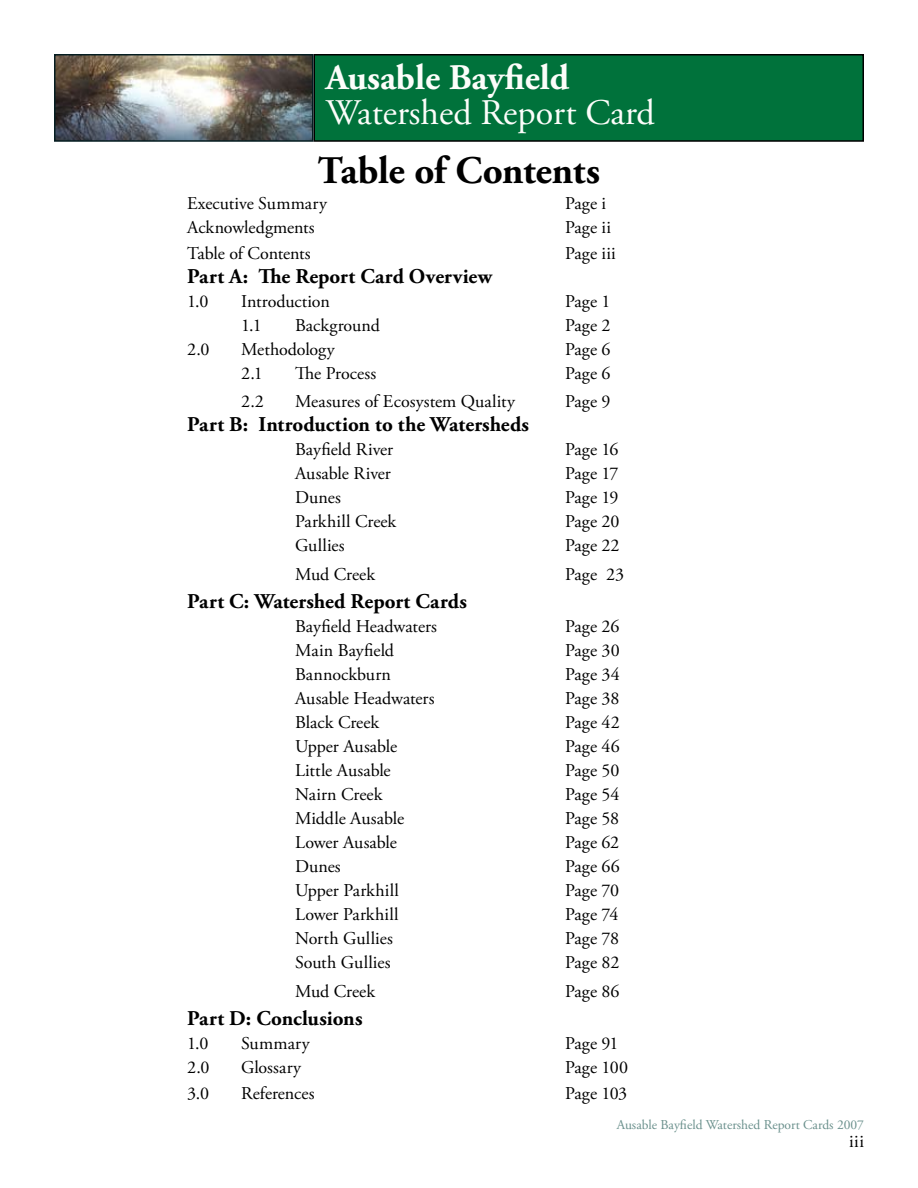
<style>
.page{position:relative;width:918px;height:1188px;background:#fff}
.page>*{position:absolute;margin:0;border:0;box-sizing:border-box;transform-origin:0 0}
.t1{font:700 39px "Adobe Garamond Pro";letter-spacing:-.01em;color:#000}
.t2{font:36px "Adobe Garamond Pro";color:#fcfdfa}
.t3{font:700 36px "Adobe Garamond Pro";color:#fcfdfa}
.t4{font:700 21px "Adobe Garamond Pro";letter-spacing:.005em;color:#000}
.t5{font:18px "Adobe Garamond Pro";color:#000}
.t6{font:13.5px "Adobe Garamond Pro";color:#6a908c}
</style>
<div class="page">
<div style="left:314px;top:55px;width:549px;height:86px;background:#00723b"></div>
<div style="left:314px;top:54px;width:550px;height:88px;border:2px solid #000"></div>
<img style="left:57px;top:57px;width:254px;height:82px">
<div style="left:54px;top:54px;width:260px;height:88px;border:2px solid #051d21"></div>
<h2 class="t3" style="left:326px;top:56px;width:245px">Ausable Bayfield</h2>
<h2 class="t2" style="left:326px;top:91px;width:331px">Watershed Report Card</h2>
<h1 class="t1" style="left:318px;top:147px;width:284px">Table of Contents</h1>
<p class="t5" style="left:187px;top:193px;width:141px">Executive Summary</p>
<p class="t5" style="left:565px;top:193px;width:43px">Page i</p>
<p class="t5" style="left:187px;top:217px;width:129px">Acknowledgments</p>
<p class="t5" style="left:565px;top:217px;width:47px">Page ii</p>
<p class="t5" style="left:187px;top:242px;width:125px">Table of Contents</p>
<p class="t5" style="left:565px;top:242px;width:52px">Page iii</p>
<p class="t4" style="left:187px;top:264px;width:307px">Part A: The Report Card Overview</p>
<p class="t5" style="left:187px;top:290px;width:23px">1.0</p>
<p class="t5" style="left:241px;top:290px;width:90px">Introduction</p>
<p class="t5" style="left:565px;top:290px;width:47px">Page 1</p>
<p class="t5" style="left:241px;top:314px;width:22px">1.1</p>
<p class="t5" style="left:295px;top:314px;width:86px">Background</p>
<p class="t5" style="left:565px;top:314px;width:47px">Page 2</p>
<p class="t5" style="left:187px;top:338px;width:24px">2.0</p>
<p class="t5" style="left:241px;top:338px;width:95px">Methodology</p>
<p class="t5" style="left:565px;top:338px;width:47px">Page 6</p>
<p class="t5" style="left:241px;top:362px;width:23px">2.1</p>
<p class="t5" style="left:295px;top:362px;width:83px">The Process</p>
<p class="t5" style="left:565px;top:362px;width:47px">Page 6</p>
<p class="t5" style="left:241px;top:391px;width:24px">2.2</p>
<p class="t5" style="left:295px;top:391px;width:221px">Measures of Ecosystem Quality</p>
<p class="t5" style="left:565px;top:391px;width:47px">Page 9</p>
<p class="t4" style="left:187px;top:413px;width:344px">Part B: Introduction to the Watersheds</p>
<p class="t5" style="left:295px;top:439px;width:100px">Bayfield River</p>
<p class="t5" style="left:565px;top:439px;width:55px">Page 16</p>
<p class="t5" style="left:295px;top:463px;width:97px">Ausable River</p>
<p class="t5" style="left:565px;top:463px;width:55px">Page 17</p>
<p class="t5" style="left:295px;top:487px;width:47px">Dunes</p>
<p class="t5" style="left:565px;top:487px;width:55px">Page 19</p>
<p class="t5" style="left:295px;top:511px;width:103px">Parkhill Creek</p>
<p class="t5" style="left:565px;top:511px;width:56px">Page 20</p>
<p class="t5" style="left:295px;top:535px;width:51px">Gullies</p>
<p class="t5" style="left:565px;top:535px;width:56px">Page 22</p>
<p class="t5" style="left:295px;top:563px;width:81px">Mud Creek</p>
<p class="t5" style="left:565px;top:563px;width:60px">Page 23</p>
<p class="t4" style="left:187px;top:590px;width:281px">Part C: Watershed Report Cards</p>
<p class="t5" style="left:295px;top:616px;width:143px">Bayfield Headwaters</p>
<p class="t5" style="left:565px;top:616px;width:56px">Page 26</p>
<p class="t5" style="left:295px;top:640px;width:100px">Main Bayfield</p>
<p class="t5" style="left:565px;top:640px;width:56px">Page 30</p>
<p class="t5" style="left:295px;top:664px;width:97px">Bannockburn</p>
<p class="t5" style="left:565px;top:664px;width:56px">Page 34</p>
<p class="t5" style="left:295px;top:688px;width:141px">Ausable Headwaters</p>
<p class="t5" style="left:565px;top:688px;width:56px">Page 38</p>
<p class="t5" style="left:295px;top:712px;width:86px">Black Creek</p>
<p class="t5" style="left:565px;top:712px;width:56px">Page 42</p>
<p class="t5" style="left:295px;top:736px;width:104px">Upper Ausable</p>
<p class="t5" style="left:565px;top:736px;width:56px">Page 46</p>
<p class="t5" style="left:295px;top:760px;width:97px">Little Ausable</p>
<p class="t5" style="left:565px;top:760px;width:56px">Page 50</p>
<p class="t5" style="left:295px;top:784px;width:89px">Nairn Creek</p>
<p class="t5" style="left:565px;top:784px;width:56px">Page 54</p>
<p class="t5" style="left:295px;top:808px;width:111px">Middle Ausable</p>
<p class="t5" style="left:565px;top:808px;width:56px">Page 58</p>
<p class="t5" style="left:295px;top:832px;width:103px">Lower Ausable</p>
<p class="t5" style="left:565px;top:832px;width:56px">Page 62</p>
<p class="t5" style="left:295px;top:856px;width:47px">Dunes</p>
<p class="t5" style="left:565px;top:856px;width:56px">Page 66</p>
<p class="t5" style="left:295px;top:880px;width:105px">Upper Parkhill</p>
<p class="t5" style="left:565px;top:880px;width:56px">Page 70</p>
<p class="t5" style="left:295px;top:904px;width:105px">Lower Parkhill</p>
<p class="t5" style="left:565px;top:904px;width:55px">Page 74</p>
<p class="t5" style="left:295px;top:928px;width:99px">North Gullies</p>
<p class="t5" style="left:565px;top:928px;width:56px">Page 78</p>
<p class="t5" style="left:295px;top:952px;width:97px">South Gullies</p>
<p class="t5" style="left:565px;top:952px;width:56px">Page 82</p>
<p class="t5" style="left:295px;top:980px;width:81px">Mud Creek</p>
<p class="t5" style="left:565px;top:980px;width:56px">Page 86</p>
<p class="t4" style="left:187px;top:1007px;width:177px">Part D: Conclusions</p>
<p class="t5" style="left:187px;top:1033px;width:23px">1.0</p>
<p class="t5" style="left:241px;top:1033px;width:70px">Summary</p>
<p class="t5" style="left:565px;top:1033px;width:55px">Page 91</p>
<p class="t5" style="left:187px;top:1057px;width:24px">2.0</p>
<p class="t5" style="left:241px;top:1057px;width:62px">Glossary</p>
<p class="t5" style="left:565px;top:1057px;width:64px">Page 100</p>
<p class="t5" style="left:187px;top:1082px;width:24px">3.0</p>
<p class="t5" style="left:241px;top:1082px;width:75px">References</p>
<p class="t5" style="left:565px;top:1082px;width:64px">Page 103</p>
<p class="t6" style="left:617px;top:1116px;width:249px">Ausable Bayfield Watershed Report Cards 2007</p>
<p class="t5" style="left:849px;top:1131px;width:16px">iii</p>
</div>
